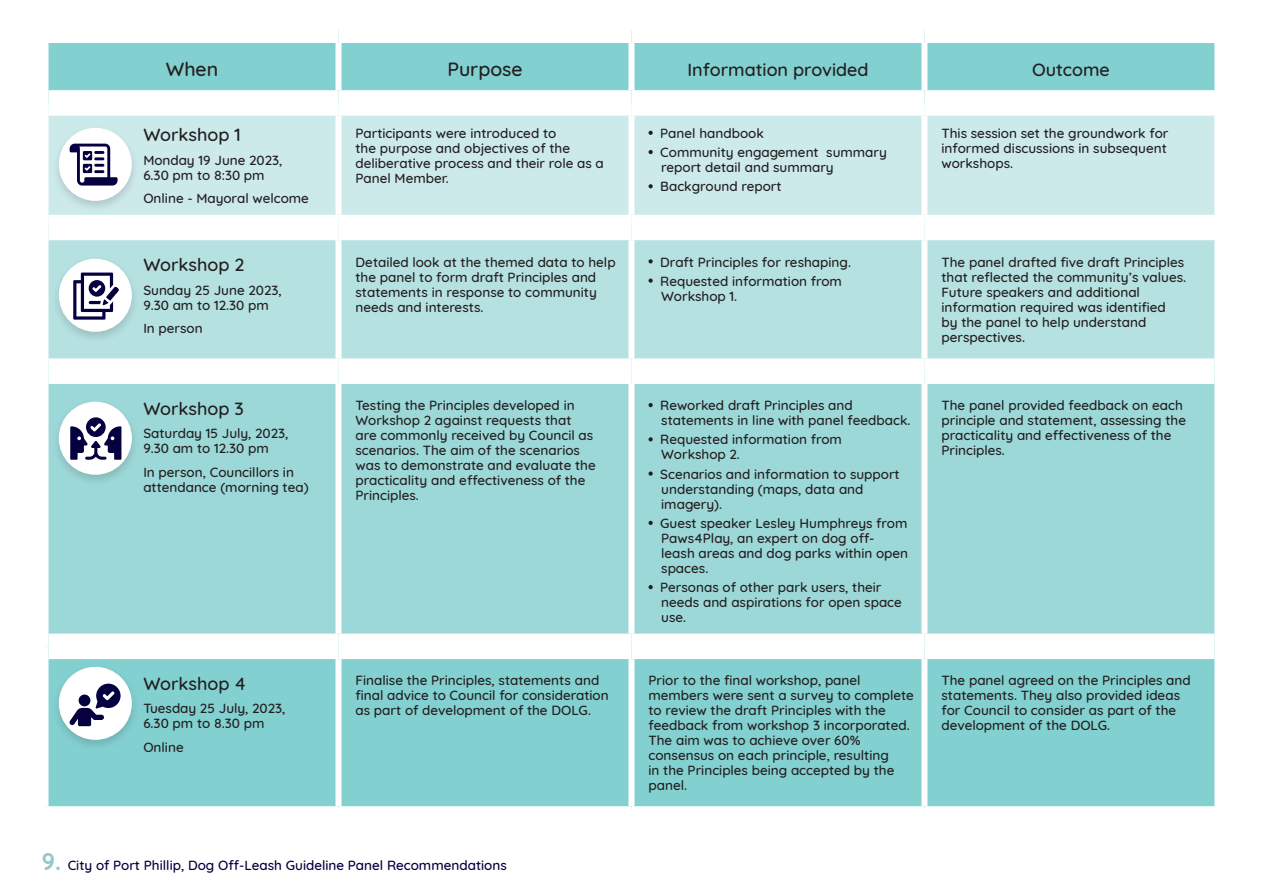
<style>
.page{position:relative;width:1263px;height:893px;background:#fff}
.page>*{position:absolute;margin:0;border:0;box-sizing:border-box;transform-origin:0 0}
.t1{font:500 19.5px "Quicksand";color:#231f20}
.t2{font:500 18px "Quicksand";color:#231f20}
.t3{font:500 13.5px/15px "Quicksand";color:#231f20}
.t4{font:500 13.5px "Quicksand";color:#05003f}
.s1{font-weight:700;font-size:24px;color:#93c9c9}
</style>
<div class="page">
<div style="left:49px;top:43px;width:1165px;height:763px;background:#83d0d1"></div>
<div style="left:49px;top:116px;width:1165px;height:99px;background:#cdeaeb"></div>
<div style="left:49px;top:240px;width:1165px;height:118px;background:#b6e1e1"></div>
<div style="left:49px;top:384px;width:1165px;height:250px;background:#9dd8d9"></div>
<div style="left:49px;top:358px;width:289px;height:26px;background:#fff"></div>
<div style="left:338px;top:358px;width:293px;height:26px;background:#fff"></div>
<div style="left:631px;top:358px;width:293px;height:26px;background:#fff"></div>
<div style="left:924px;top:358px;width:290px;height:26px;background:#fff"></div>
<div style="left:49px;top:634px;width:289px;height:25px;background:#fff"></div>
<div style="left:338px;top:634px;width:293px;height:25px;background:#fff"></div>
<div style="left:631px;top:634px;width:293px;height:25px;background:#fff"></div>
<div style="left:924px;top:634px;width:290px;height:25px;background:#fff"></div>
<div style="left:335px;top:43px;width:6px;height:47px;background:#fff"></div>
<div style="left:628px;top:43px;width:6px;height:47px;background:#fff"></div>
<div style="left:921px;top:43px;width:6px;height:47px;background:#fff"></div>
<div style="left:335px;top:116px;width:6px;height:99px;background:#fff"></div>
<div style="left:628px;top:116px;width:6px;height:99px;background:#fff"></div>
<div style="left:921px;top:116px;width:6px;height:99px;background:#fff"></div>
<div style="left:335px;top:240px;width:6px;height:118px;background:#fff"></div>
<div style="left:628px;top:240px;width:6px;height:118px;background:#fff"></div>
<div style="left:921px;top:240px;width:6px;height:118px;background:#fff"></div>
<div style="left:335px;top:384px;width:6px;height:250px;background:#fff"></div>
<div style="left:628px;top:384px;width:6px;height:250px;background:#fff"></div>
<div style="left:921px;top:384px;width:6px;height:250px;background:#fff"></div>
<div style="left:335px;top:659px;width:6px;height:147px;background:#fff"></div>
<div style="left:628px;top:659px;width:6px;height:147px;background:#fff"></div>
<div style="left:921px;top:659px;width:6px;height:147px;background:#fff"></div>
<div style="left:49px;top:90px;width:289px;height:26px;background:#fff"></div>
<div style="left:338px;top:90px;width:293px;height:26px;background:#fff"></div>
<div style="left:631px;top:90px;width:293px;height:26px;background:#fff"></div>
<div style="left:924px;top:90px;width:296px;height:26px;background:#fff"></div>
<div style="left:49px;top:215px;width:289px;height:25px;background:#fff"></div>
<div style="left:338px;top:215px;width:293px;height:25px;background:#fff"></div>
<div style="left:631px;top:215px;width:293px;height:25px;background:#fff"></div>
<div style="left:924px;top:215px;width:296px;height:25px;background:#fff"></div>
<svg style="left:648px;top:131px;width:5px;height:4px"></svg>
<svg style="left:648px;top:150px;width:5px;height:4px"></svg>
<svg style="left:648px;top:184px;width:5px;height:4px"></svg>
<svg style="left:648px;top:259px;width:5px;height:4px"></svg>
<svg style="left:648px;top:278px;width:5px;height:5px"></svg>
<svg style="left:648px;top:403px;width:5px;height:4px"></svg>
<svg style="left:648px;top:437px;width:5px;height:4px"></svg>
<svg style="left:648px;top:471px;width:5px;height:5px"></svg>
<svg style="left:648px;top:521px;width:5px;height:4px"></svg>
<svg style="left:648px;top:585px;width:5px;height:4px"></svg>
<div style="left:51px;top:124px;width:89px;height:89px;background:#231f20;opacity:.18"></div>
<div style="left:59px;top:128px;width:73px;height:73px;background:#fff;border-radius:50%"></div>
<svg style="left:70px;top:144px;width:48px;height:42px"></svg>
<div style="left:51px;top:255px;width:89px;height:89px;background:#231f20;opacity:.18"></div>
<div style="left:59px;top:259px;width:73px;height:73px;background:#fff;border-radius:50%"></div>
<div style="left:51px;top:398px;width:89px;height:89px;background:#231f20;opacity:.18"></div>
<div style="left:59px;top:402px;width:73px;height:73px;background:#fff;border-radius:50%"></div>
<div style="left:51px;top:663px;width:89px;height:89px;background:#231f20;opacity:.18"></div>
<div style="left:59px;top:667px;width:73px;height:73px;background:#fff;border-radius:50%"></div>
<svg style="left:73px;top:273px;width:46px;height:47px"></svg>
<svg style="left:70px;top:417px;width:51px;height:43px"></svg>
<svg style="left:69px;top:684px;width:52px;height:42px"></svg>
<div style="left:79px;top:694px;width:11px;height:12px;background:#05003f;border-radius:50%"></div>
<p class="t1" style="left:166px;top:54px;width:54px">When</p>
<p class="t1" style="left:447px;top:54px;width:77px">Purpose</p>
<p class="t2" style="left:687px;top:55px;width:182px">Information provided</p>
<p class="t2" style="left:1032px;top:55px;width:79px">Outcome</p>
<p class="t2" style="left:143px;top:120px;width:99px">Workshop 1</p>
<p class="t3" style="left:143px;top:151px;width:141px">Monday 19 June 2023,<br>6.30 pm to 8:30 pm</p>
<p class="t3" style="left:143px;top:190px;width:167px">Online - Mayoral welcome</p>
<p class="t2" style="left:143px;top:250px;width:102px">Workshop 2</p>
<p class="t3" style="left:143px;top:281px;width:140px">Sunday 25 June 2023,<br>9.30 am to 12.30 pm</p>
<p class="t3" style="left:143px;top:319px;width:61px">In person</p>
<p class="t2" style="left:143px;top:394px;width:102px">Workshop 3</p>
<p class="t3" style="left:143px;top:425px;width:147px">Saturday 15 July, 2023,<br>9.30 am to 12.30 pm</p>
<p class="t3" style="left:143px;top:463px;width:167px">In person, Councillors in attendance (morning tea)</p>
<p class="t2" style="left:143px;top:669px;width:104px">Workshop 4</p>
<p class="t3" style="left:143px;top:700px;width:144px">Tuesday 25 July, 2023,<br>6.30 pm to 8.30 pm</p>
<p class="t3" style="left:143px;top:738px;width:42px">Online</p>
<p class="t3" style="left:355px;top:124px;width:250px">Participants were introduced to<br>the purpose and objectives of the deliberative process and their role as a<br>Panel Member.</p>
<p class="t3" style="left:660px;top:124px;width:105px">Panel handbook</p>
<p class="t3" style="left:660px;top:144px;width:228px">Community engagement summary report detail and summary</p>
<p class="t3" style="left:660px;top:178px;width:123px">Background report</p>
<p class="t3" style="left:355px;top:253px;width:262px">Detailed look at the themed data to help the panel to form draft Principles and statements in response to community needs and interests.</p>
<p class="t3" style="left:660px;top:253px;width:192px">Draft Principles for reshaping.</p>
<p class="t3" style="left:660px;top:272px;width:183px">Requested information from<br>Workshop 1.</p>
<p class="t3" style="left:355px;top:397px;width:242px">Testing the Principles developed in<br>Workshop 2 against requests that are commonly received by Council as scenarios. The aim of the scenarios was to demonstrate and evaluate the practicality and effectiveness of the<br>Principles.</p>
<p class="t3" style="left:660px;top:397px;width:252px">Reworked draft Principles and statements in line with panel feedback.</p>
<p class="t3" style="left:660px;top:431px;width:183px">Requested information from<br>Workshop 2.</p>
<p class="t3" style="left:660px;top:465px;width:241px">Scenarios and information to support understanding (maps, data and imagery).</p>
<p class="t3" style="left:660px;top:514px;width:249px">Guest speaker Lesley Humphreys from<br>Paws4Play, an expert on dog off&shy;leash areas and dog parks within open spaces.</p>
<p class="t3" style="left:660px;top:579px;width:243px">Personas of other park users, their needs and aspirations for open space use.</p>
<p class="t3" style="left:941px;top:124px;width:228px">This session set the groundwork for informed discussions in subsequent workshops.</p>
<p class="t3" style="left:941px;top:253px;width:246px">The panel drafted five draft Principles that reflected the community’s values.<br>Future speakers and additional information required was identified<br>by the panel to help understand perspectives.</p>
<p class="t3" style="left:941px;top:397px;width:246px">The panel provided feedback on each principle and statement, assessing the practicality and effectiveness of the<br>Principles.</p>
<p class="t3" style="left:355px;top:672px;width:255px">Finalise the Principles, statements and final advice to Council for consideration as part of development of the DOLG.</p>
<p class="t3" style="left:648px;top:672px;width:267px">Prior to the final workshop, panel members were sent a survey to complete to review the draft Principles with the feedback from workshop 3 incorporated.<br>The aim was to achieve over 60% consensus on each principle, resulting<br>in the Principles being accepted by the panel.</p>
<p class="t3" style="left:941px;top:672px;width:251px">The panel agreed on the Principles and statements. They also provided ideas for Council to consider as part of the development of the DOLG.</p>
<p class="t4" style="left:42px;top:854px;width:466px"><span class="s1">9.</span> City of Port Phillip, Dog Off-Leash Guideline Panel Recommendations</p>
</div>
